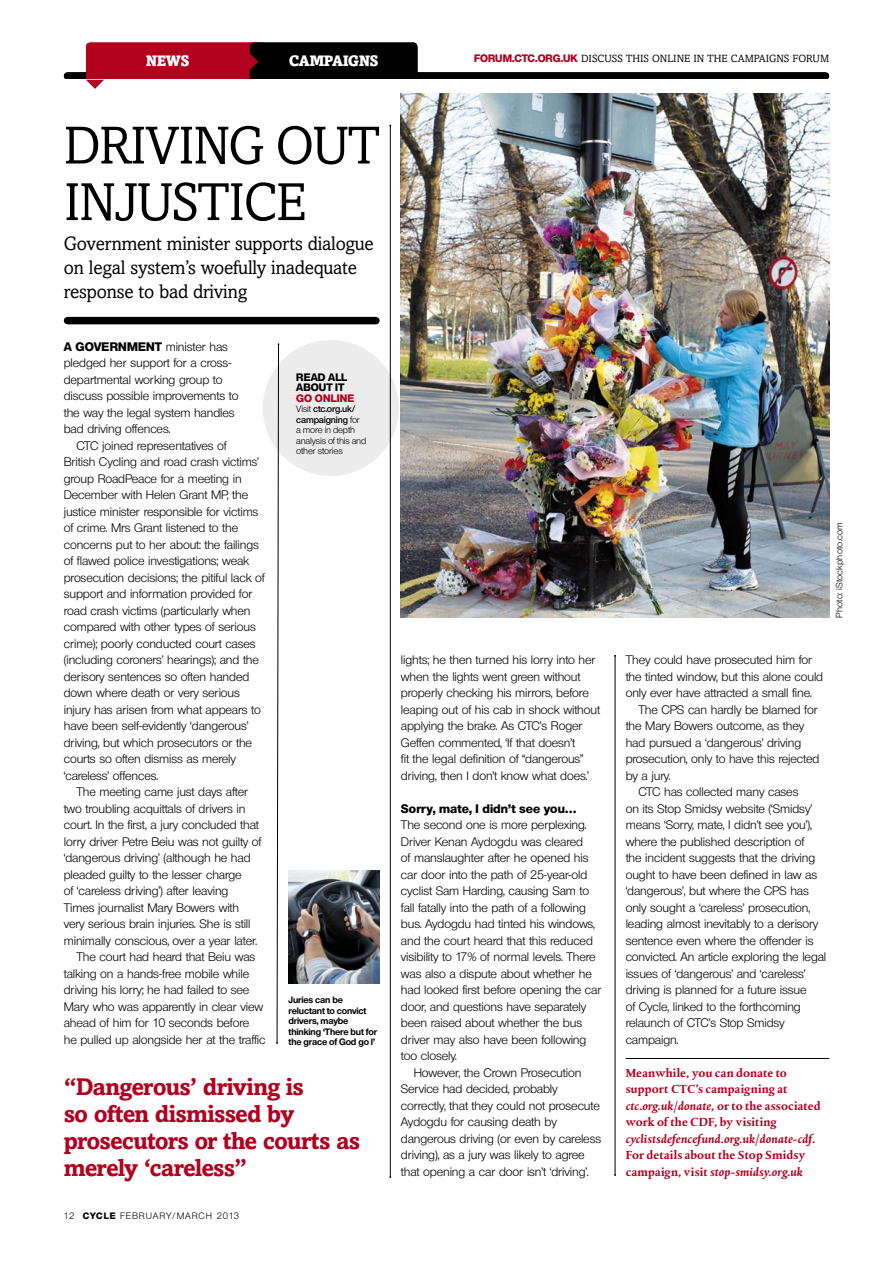
<style>
.page{position:relative;width:893px;height:1263px;background:#fff}
.page>*{position:absolute;margin:0;border:0;box-sizing:border-box;transform-origin:0 0}
.Answer_2ndPara{font:53.55px/56.6px "Amasis";letter-spacing:-.03em;color:#000;scale:.95 1}
.CallOut{font:700 24px/27px "Amasis";letter-spacing:-.035em;color:#b2001f}
.Answer_2ndPara-2{font:19.5px/24px "Amasis";letter-spacing:-.01em;color:#000;scale:.96 1}
._1stPara{font:900 15px "Amasis";letter-spacing:-.04em;color:#fff}
.Answer_2ndPara-3{font:12px/16.5px "Olnova";letter-spacing:-.01em;color:#000}
.Answer_2ndPara-4{font:700 12px/16.5px "Albertina";letter-spacing:.01em;color:#b2001f}
.Answer_2ndPara-5{font:800 12px "Olnova";letter-spacing:.01em;color:#000}
.t1{font:10.5px "Amasis";color:#000}
._2ndPara{font:800 10.5px/10.5px "Olnova";letter-spacing:.01em;color:#000}
._2ndPara-2{font:700 9px/10.5px "Olnova";letter-spacing:-.015em;color:#000}
._2ndPara-3{font:9px/10.5px "Olnova";letter-spacing:-.015em;color:#000}
._2ndPara-4{font:9px "Olnova";letter-spacing:.1em;color:#000}
.Pic_caption{font:9px "Olnova";letter-spacing:.02em;color:#000}
.s1{font-family:"Olnova";font-weight:800;color:#b2001f}
.s2{font-weight:800}
.s3{color:#b2001f}
.s4{font-weight:600}
.s5{font-style:italic}
</style>
<div class="page">
<div style="left:263px;top:340px;width:136px;height:136px;background:#ececec;border-radius:50%"></div>
<img style="left:401px;top:94px;width:428px;height:523px">
<img style="left:289px;top:871px;width:91px;height:113px">
<hr style="left:615px;top:656px;width:1px;height:519px;background:#000">
<svg style="left:276px;top:343px;width:3px;height:701px"></svg>
<hr style="left:390px;top:126px;width:1px;height:1051px;background:#000">
<div style="left:68px;top:317px;width:308px;height:7px;background:#000"></div>
<div style="left:68px;top:72px;width:757px;height:8px;background:#000"></div>
<div style="left:86px;top:43px;width:179px;height:44px;background:#b2001f;border-radius:4px"></div>
<div style="left:250px;top:43px;width:167px;height:45px;background:#000;border-radius:4px"></div>
<div style="left:54px;top:80px;width:782px;height:11px;background:#fff"></div>
<svg style="left:86px;top:80px;width:18px;height:9px"></svg>
<svg style="left:249px;top:53px;width:9px;height:18px"></svg>
<hr style="left:626px;top:1058px;width:203px;height:1px;background:#000">
<p class="_1stPara" style="left:146px;top:51px;width:45px">NEWS</p>
<p class="_1stPara" style="left:289px;top:51px;width:91px">CAMPAIGNS</p>
<p class="t1" style="left:474px;top:52px;width:356px"><span class="s1">FORUM.CTC.ORG.UK</span> discuss this online in the campaigns forum</p>
<p class="Answer_2ndPara" style="left:64px;top:117px;width:335px">Driving out injustice</p>
<p class="Answer_2ndPara-2" style="left:64px;top:231px;width:324px">Government minister supports dialogue on legal system’s woefully inadequate response to bad driving</p>
<p class="Answer_2ndPara-3" style="left:64px;top:338px;width:176px"><span class="s2">A GOVERNMENT</span> minister has pledged her support for a cross&shy;departmental working group to discuss possible improvements to the way the legal system handles bad driving offences.</p>
<p class="Answer_2ndPara-3" style="left:64px;top:437px;width:203px">CTC joined representatives of<br>British Cycling and road crash victims’ group RoadPeace for a meeting in December with Helen Grant MP, the justice minister responsible for victims of crime. Mrs Grant listened to the concerns put to her about: the failings of flawed police investigations; weak prosecution decisions; the pitiful lack of support and information provided for road crash victims (particularly when compared with other types of serious crime); poorly conducted court cases (including coroners’ hearings); and the derisory sentences so often handed down where death or very serious injury has arisen from what appears to have been self-evidently ‘dangerous’ driving, but which prosecutors or the courts so often dismiss as merely ‘careless’ offences.</p>
<p class="Answer_2ndPara-3" style="left:64px;top:784px;width:200px;text-indent:13px">The meeting came just days after two troubling acquittals of drivers in court. In the first, a jury concluded that lorry driver Petre Beiu was not guilty of ‘dangerous driving’ (although he had pleaded guilty to the lesser charge<br>of ‘careless driving’) after leaving Times journalist Mary Bowers with very serious brain injuries. She is still minimally conscious, over a year later.</p>
<p class="Answer_2ndPara-3" style="left:64px;top:949px;width:203px;text-indent:13px">The court had heard that Beiu was talking on a hands-free mobile while driving his lorry; he had failed to see Mary who was apparently in clear view ahead of him for 10 seconds before<br>he pulled up alongside her at the traffic</p>
<p class="_2ndPara" style="left:296px;top:372px;width:59px">READ ALL<br>ABOUT IT<br><span class="s3">GO ONLINE</span></p>
<p class="_2ndPara-3" style="left:296px;top:404px;width:72px">Visit <span class="s4">ctc.org.uk/ campaigning</span> for a more in depth analysis of this and other stories</p>
<p class="_2ndPara-2" style="left:289px;top:995px;width:90px">Juries can be reluctant to convict drivers, maybe thinking ‘There but for the grace of God go I’</p>
<p class="CallOut" style="left:64px;top:1073px;width:298px">“Dangerous’ driving is<br>so often dismissed by prosecutors or the courts as merely ‘careless”</p>
<p class="_2ndPara-4" style="left:64px;top:1210px;width:177px">12 <span class="s2">CYCLE</span> february/march 2013</p>
<p class="Answer_2ndPara-3" style="left:401px;top:652px;width:201px">lights; he then turned his lorry into her when the lights went green without properly checking his mirrors, before leaping out of his cab in shock without applying the brake. As CTC’s Roger Geffen commented, ‘If that doesn’t<br>fit the legal definition of “dangerous” driving, then I don’t know what does.’</p>
<p class="Answer_2ndPara-5" style="left:401px;top:801px;width:177px">SORRY, MATE, I DIDN’T SEE YOU…</p>
<p class="Answer_2ndPara-3" style="left:401px;top:817px;width:202px">The second one is more perplexing.<br>Driver Kenan Aydogdu was cleared<br>of manslaughter after he opened his car door into the path of 25-year-old cyclist Sam Harding, causing Sam to fall fatally into the path of a following bus. Aydogdu had tinted his windows, and the court heard that this reduced visibility to 17% of normal levels. There was also a dispute about whether he had looked first before opening the car door, and questions have separately been raised about whether the bus driver may also have been following too closely.</p>
<p class="Answer_2ndPara-3" style="left:401px;top:1064px;width:202px">H owever, the Crown Prosecution Service had decided, probably correctly, that they could not prosecute Aydogdu for causing death by dangerous driving (or even by careless driving), as a jury was likely to agree that opening a car door isn’t ‘driving’.</p>
<p class="Pic_caption" style="left:834px;top:618px;width:97px;rotate:-90deg">Photo: iStockphoto.com</p>
<p class="Answer_2ndPara-3" style="left:626px;top:652px;width:199px">They could have prosecuted him for the tinted window, but this alone could only ever have attracted a small fine.</p>
<p class="Answer_2ndPara-3" style="left:626px;top:701px;width:195px;text-indent:13px">The CPS can hardly be blamed for the Mary Bowers outcome, as they had pursued a ‘dangerous’ driving prosecution, only to have this rejected by a jury.</p>
<p class="Answer_2ndPara-3" style="left:626px;top:784px;width:202px">CTC has collected many cases<br>on its Stop Smidsy website (‘Smidsy’ means ‘Sorry, mate, I didn’t see you’), where the published description of<br>the incident suggests that the driving ought to have been defined in law as ‘dangerous’, but where the CPS has only sought a ‘careless’ prosecution, leading almost inevitably to a derisory sentence even where the offender is convicted. An article exploring the legal issues of ‘dangerous’ and ‘careless’ driving is planned for a future issue<br>of Cycle, linked to the forthcoming relaunch of CTC’s Stop Smidsy campaign.</p>
<p class="Answer_2ndPara-4" style="left:626px;top:1064px;width:196px">Meanwhile, you can donate to support CTC’s campaigning at <span class="s5">ctc.org.uk/donate</span>, or to the associated work of the CDF, by visiting <span class="s5">cyclistsdefencefund.org.uk/donate-cdf</span>.<br>For details about the Stop Smidsy campaign, visit <span class="s5">stop-smidsy.org.uk</span></p>
</div>
